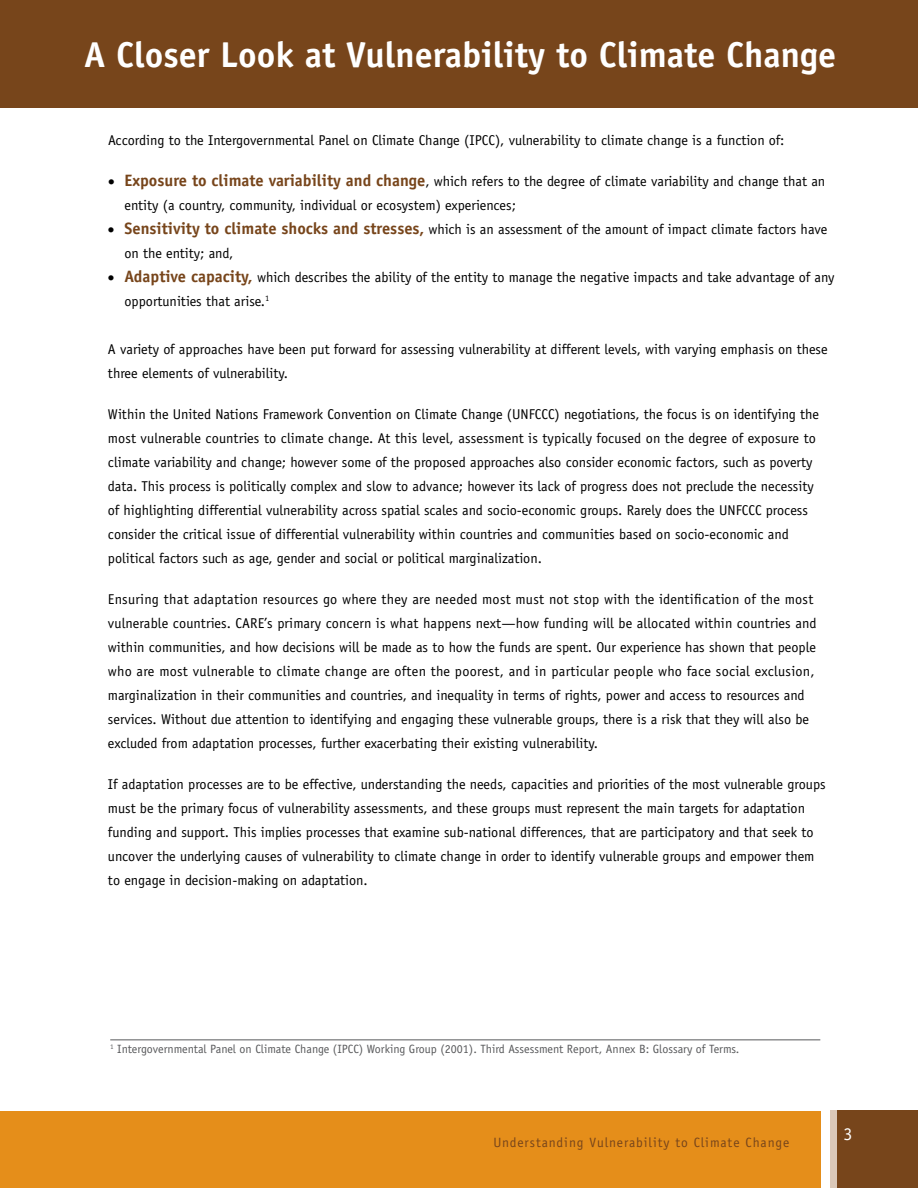
<style>
.page{position:relative;width:918px;height:1188px;background:#fff}
.page>*{position:absolute;margin:0;border:0;box-sizing:border-box;transform-origin:0 0}
.t1{font:700 36px "Officina Sans";color:#fff}
.t2{font:18px "Officina Sans";color:#fff}
.t3{font:14.25px/24px "Officina Sans";color:#000}
.t4{font:13.5px "Officina Sans";letter-spacing:.07em;color:#77451b}
.t5{font:12px "Officina Sans";color:#58595b}
.s1{font-weight:700;font-size:16.5px;color:#77451b}
</style>
<div class="page">
<div style="left:0;top:1111px;width:820px;height:77px;background:#e58e1a"></div>
<div style="left:831px;top:1110px;width:6px;height:78px;background:#dac8b9"></div>
<div style="left:837px;top:1110px;width:81px;height:78px;background:#77451b"></div>
<hr style="left:110px;top:1039px;width:710px;height:1px;background:#58595b">
<div style="left:0;top:0;width:918px;height:108px;background:#77451b"></div>
<h1 class="t1" style="left:84px;top:32px;width:753px">A Closer Look at Vulnerability to Climate Change</h1>
<p class="t3" style="left:108px;top:128px;width:678px">According to the Intergovernmental Panel on Climate Change (IPCC), vulnerability to climate change is a function of:</p>
<p class="t3" style="left:124px;top:169px;width:702px;text-indent:-16px">• <span class="s1">Exposure to climate variability and change</span>, which refers to the degree of climate variability and change that an entity (a country, community, individual or ecosystem) experiences;</p>
<p class="t3" style="left:124px;top:217px;width:705px;text-indent:-16px">• <span class="s1">Sensitivity to climate shocks and stresses,</span> which is an assessment of the amount of impact climate factors have on the entity; and,</p>
<p class="t3" style="left:125px;top:265px;width:712px;text-indent:-17px">• <span class="s1">Adaptive capacity,</span> which describes the ability of the entity to manage the negative impacts and take advantage of any opportunities that arise.<sup>1</sup></p>
<p class="t3" style="left:108px;top:337px;width:721px">A variety of approaches have been put forward for assessing vulnerability at different levels, with varying emphasis on these three elements of vulnerability.</p>
<p class="t3" style="left:108px;top:402px;width:712px">Within the United Nations Framework Convention on Climate Change (UNFCCC) negotiations, the focus is on identifying the most vulnerable countries to climate change. At this level, assessment is typically focused on the degree of exposure to climate variability and change; however some of the proposed approaches also consider economic factors, such as poverty data. This process is politically complex and slow to advance; however its lack of progress does not preclude the necessity of highlighting differential vulnerability across spatial scales and socio-economic groups. Rarely does the UNFCCC process consider the critical issue of differential vulnerability within countries and communities based on socio-economic and political factors such as age, gender and social or political marginalization.</p>
<p class="t3" style="left:108px;top:587px;width:710px">Ensuring that adaptation resources go where they are needed most must not stop with the identification of the most vulnerable countries. CARE’s primary concern is what happens next—how funding will be allocated within countries and within communities, and how decisions will be made as to how the funds are spent. Our experience has shown that people who are most vulnerable to climate change are often the poorest, and in particular people who face social exclusion, marginalization in their communities and countries, and inequality in terms of rights, power and access to resources and services. Without due attention to identifying and engaging these vulnerable groups, there is a risk that they will also be excluded from adaptation processes, further exacerbating their existing vulnerability.</p>
<p class="t3" style="left:108px;top:772px;width:719px">If adaptation processes are to be effective, understanding the needs, capacities and priorities of the most vulnerable groups must be the primary focus of vulnerability assessments, and these groups must represent the main targets for adaptation funding and support. This implies processes that examine sub-national differences, that are participatory and that seek to uncover the underlying causes of vulnerability to climate change in order to identify vulnerable groups and empower them to engage in decision-making on adaptation.</p>
<p class="t5" style="left:110px;top:1042px;width:631px"><sup>1</sup> Intergovernmental Panel on Climate Change (IPCC) Working Group (2001). Third Assessment Report, Annex B: Glossary of Terms.</p>
<p class="t4" style="left:494px;top:1134px;width:297px">Understanding Vulnerability to Climate Change</p>
<p class="t2" style="left:843px;top:1124px;width:10px">3</p>
</div>
